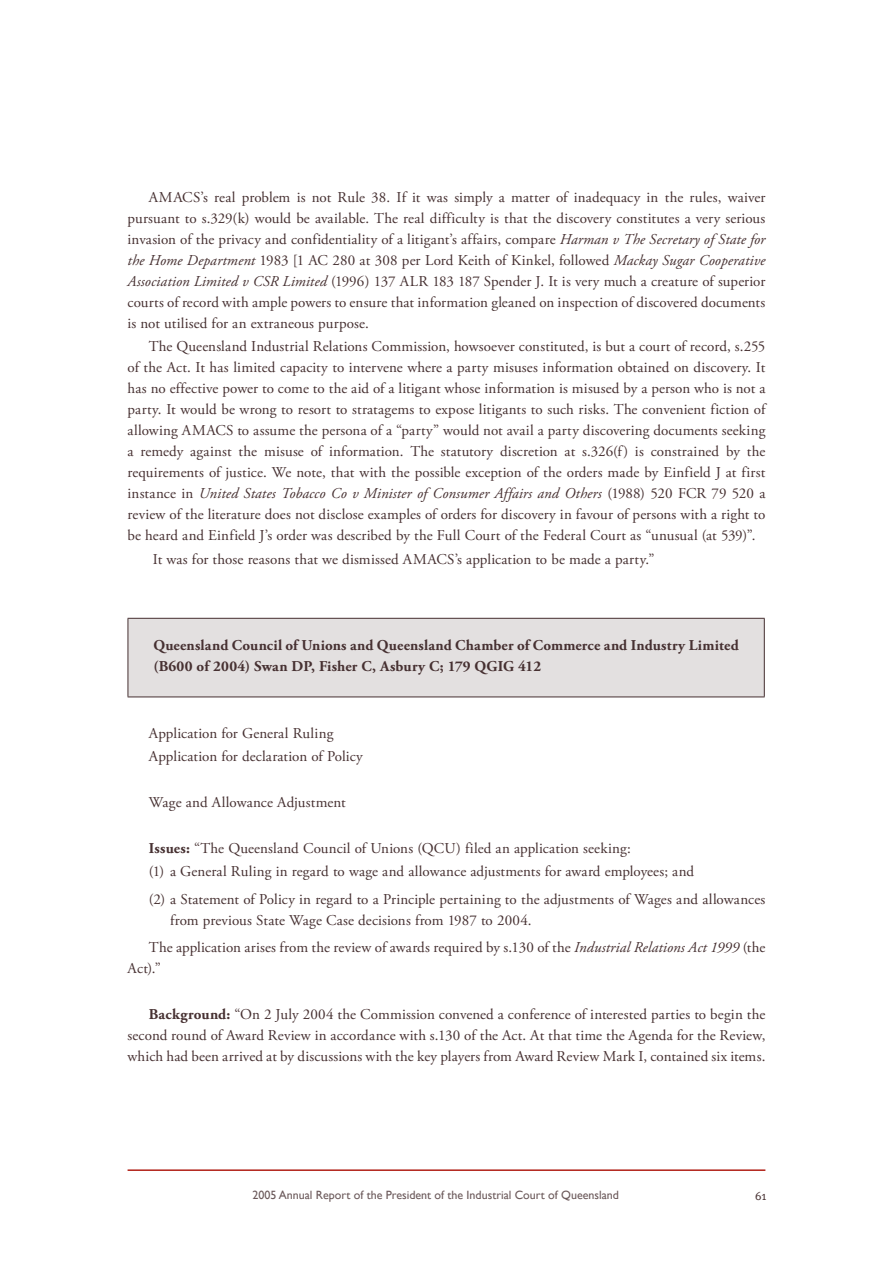
<style>
.page{position:relative;width:893px;height:1263px;background:#fff}
.page>*{position:absolute;margin:0;border:0;box-sizing:border-box;transform-origin:0 0}
.t1{font:15px/21px "Adobe Garamond Pro";letter-spacing:.01em;color:#463031}
.t2{font:700 15px/21px "Adobe Garamond Pro";letter-spacing:.01em;color:#463031}
.t3{font:12px "Gill Sans";color:#6b595a}
.t4{font:12px "Meta Plus Normal";color:#463031}
.s1{font-style:italic}
.s2{font-weight:700}
</style>
<div class="page">
<hr style="left:128px;top:1169px;width:637px;height:2px;background:#b11f16">
<div style="left:128px;top:618px;width:636px;height:79px;background:#e3e0e0"></div>
<hr style="left:128px;top:618px;width:637px;height:1px;background:#463031">
<hr style="left:128px;top:619px;width:1px;height:77px;background:#463031">
<hr style="left:764px;top:619px;width:1px;height:77px;background:#463031">
<hr style="left:128px;top:696px;width:637px;height:1px;background:#463031">
<p class="t1" style="left:127px;top:187px;width:639px;text-align:justify;text-indent:21px">AMACS’s real problem is not Rule 38. If it was simply a matter of inadequacy in the rules, waiver pursuant to s.329(k) would be available. The real difficulty is that the discovery constitutes a very serious invasion of the privacy and confidentiality of a litigant’s affairs, compare <span class="s1">Harman v The Secretary of State for the Home Department</span> 1983 [1 AC 280 at 308 per Lord Keith of Kinkel, followed <span class="s1">Mackay Sugar Cooperative Association Limited v CSR Limited</span> (1996) 137 ALR 183 187 Spender J. It is very much a creature of superior courts of record with ample powers to ensure that information gleaned on inspection of discovered documents is not utilised for an extraneous purpose.</p>
<p class="t1" style="left:127px;top:337px;width:639px;text-align:justify;text-indent:21px">The Queensland Industrial Relations Commission, howsoever constituted, is but a court of record, s.255 of the Act. It has limited capacity to intervene where a party misuses information obtained on discovery. It has no effective power to come to the aid of a litigant whose information is misused by a person who is not a party. It would be wrong to resort to stratagems to expose litigants to such risks. The convenient fiction of allowing AMACS to assume the persona of a “party” would not avail a party discovering documents seeking a remedy against the misuse of information. The statutory discretion at s.326(f) is constrained by the requirements of justice. We note, that with the possible exception of the orders made by Einfield J at first instance in <span class="s1">United States Tobacco Co v Minister of Consumer Affairs and Others</span> (1988) 520 FCR 79 520 a review of the literature does not disclose examples of orders for discovery in favour of persons with a right to be heard and Einfield J’s order was described by the Full Court of the Federal Court as “unusual (at 539)”.</p>
<p class="t1" style="left:153px;top:549px;width:503px">It was for those reasons that we dismissed AMACS’s application to be made a party.”</p>
<p class="t2" style="left:153px;top:635px;width:587px">Queensland Council of Unions and Queensland Chamber of Commerce and Industry Limited (B600 of 2004) Swan DP, Fisher C, Asbury C; 179 QGIG 412</p>
<p class="t1" style="left:149px;top:722px;width:215px;line-height:23.1px">Application for General Ruling<br>Application for declaration of Policy</p>
<p class="t1" style="left:149px;top:792px;width:198px">Wage and Allowance Adjustment</p>
<p class="t1" style="left:149px;top:837px;width:547px;line-height:23.1px"><span class="s2">Issues:</span> “The Queensland Council of Unions (QCU) filed an application seeking:<br>(1) a General Ruling in regard to wage and allowance adjustments for award employees; and</p>
<p class="t1" style="left:170px;top:889px;width:597px;text-indent:-21px">(2) a Statement of Policy in regard to a Principle pertaining to the adjustments of Wages and allowances from previous State Wage Case decisions from 1987 to 2004.</p>
<p class="t1" style="left:128px;top:937px;width:639px;text-indent:21px">The application arises from the review of awards required by s.130 of the <span class="s1">Industrial Relations Act 1999</span> (the<br>Act).”</p>
<p class="t1" style="left:128px;top:1005px;width:639px;text-align:justify;text-indent:21px"><span class="s2">Background:</span> “On 2 July 2004 the Commission convened a conference of interested parties to begin the second round of Award Review in accordance with s.130 of the Act. At that time the Agenda for the Review, which had been arrived at by discussions with the key players from Award Review Mark I, contained six items.</p>
<p class="t3" style="left:253px;top:1188px;width:368px">2005 Annual Report of the President of the Industrial Court of Queensland</p>
<p class="t4" style="left:755px;top:1189px;width:7px">61</p>
</div>
